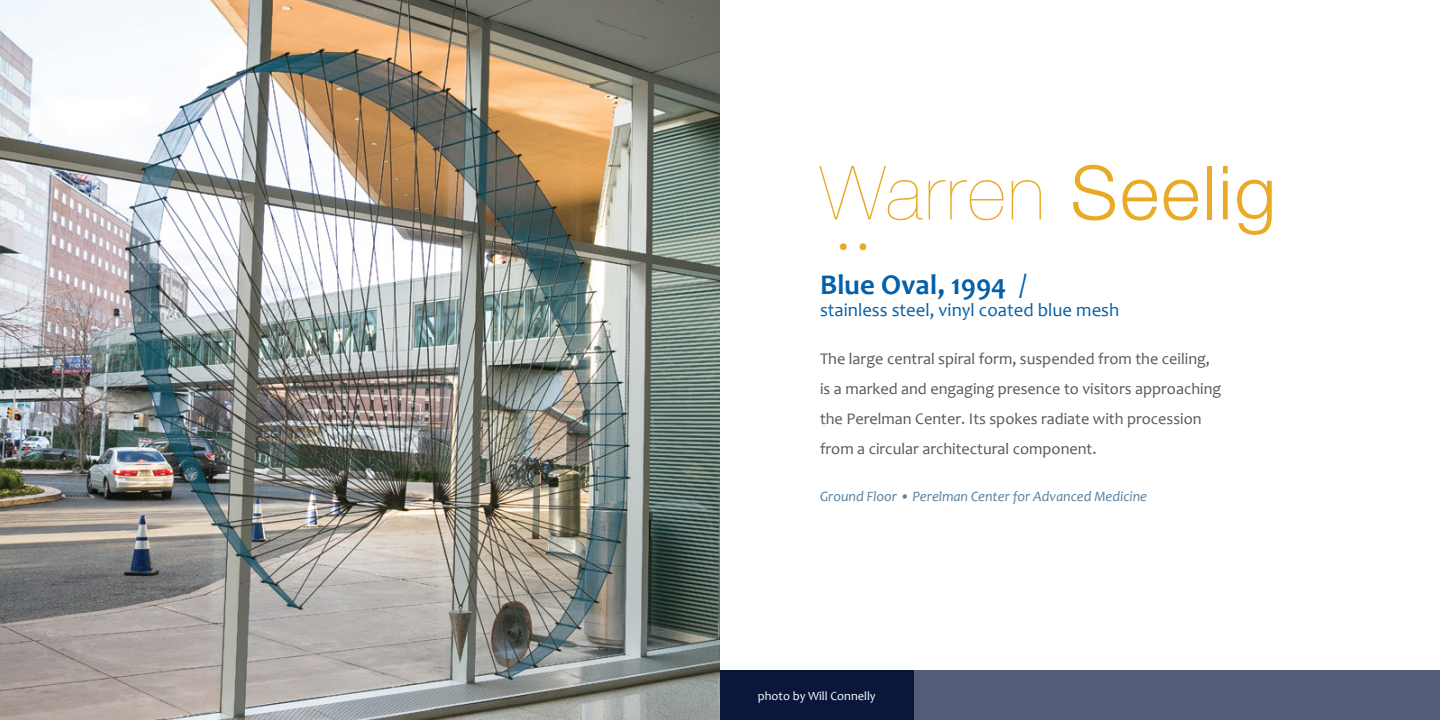
<style>
.page{position:relative;width:1440px;height:720px;background:#fff}
.page>*{position:absolute;margin:0;border:0;box-sizing:border-box;transform-origin:0 0}
.t1{font:200 75px "Helvetica Neue";letter-spacing:.03em;color:#e9aa25}
.t2{font:700 31.25px "Helvetica Neue";color:#e9aa25}
.t3{font:700 28.75px "Candara";color:#0460a9}
.t4{font:18.75px "Candara";color:#0460a9}
.t5{font:16.25px/30px "Candara";color:#56575b}
.t6{font:italic 14.38px "Candara";color:#547e9e}
.t7{font:12.5px "Candara";color:#fff}
.s1{font-weight:300}
.s2{font-weight:400}
</style>
<div class="page">
<div style="left:720px;top:671px;width:720px;height:49px;background:#535c79"></div>
<div style="left:720px;top:671px;width:194px;height:49px;background:#0a173b"></div>
<img style="left:0;top:0;width:720px;height:720px">
<h1 class="t1" style="left:820px;top:135px;width:458px">Warren <span class="s1">Seelig</span></h1>
<h3 class="t3" style="left:820px;top:267px;width:208px">Blue Oval, 1994 <span class="s2">/</span></h3>
<p class="t4" style="left:820px;top:299px;width:301px">stainless steel, vinyl coated blue mesh</p>
<p class="t5" style="left:820px;top:344px;width:403px">The large central spiral form, suspended from the ceiling, is a marked and engaging presence to visitors approaching the Perelman Center. Its spokes radiate with procession from a circular architectural component.</p>
<p class="t6" style="left:820px;top:488px;width:329px">Ground Floor • Perelman Center for Advanced Medicine</p>
<h2 class="t2" style="left:838px;top:222px;width:32px">• •</h2>
<p class="t7" style="left:758px;top:688px;width:119px">photo by Will Connelly</p>
</div>
